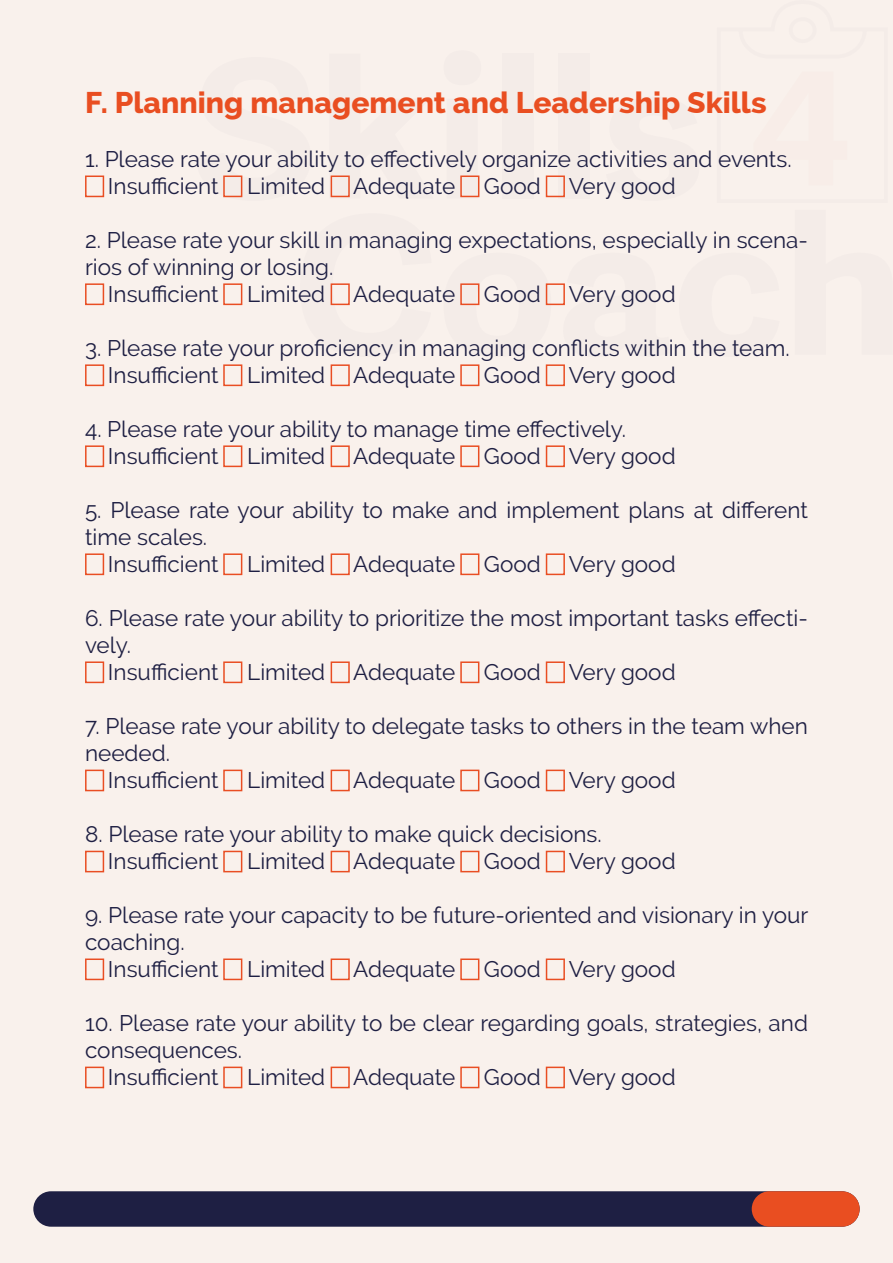
<style>
.page{position:relative;width:893px;height:1263px;background:#f9f1ec}
.page>*{position:absolute;margin:0;border:0;box-sizing:border-box;transform-origin:0 0}
.t1{font:700 192.3px "Adelle Sans Devanagari";letter-spacing:-.005em;color:#1e1f43;scale:1.08 1}
.t2{font:800 30px "Raleway";color:#e94e21}
.t3{font:22.5px/27px "Raleway";color:#1e1f43}
</style>
<div class="page">
<svg style="left:460px;top:175px;width:20px;height:23px"></svg>
<div style="left:502px;top:53px;width:32px;height:146px;background:#f4ece8"></div>
<div style="left:558px;top:53px;width:31px;height:146px;background:#f4ece8"></div>
<div style="left:33px;top:1191px;width:827px;height:36px;background:#1e1f43;border-radius:18px"></div>
<div style="left:752px;top:1191px;width:108px;height:36px;background:#e94e21;border-radius:18px"></div>
<div style="left:85px;top:661px;width:19px;height:22px;border:2px solid #e94e23"></div>
<div style="left:331px;top:661px;width:19px;height:22px;border:2px solid #e94e23"></div>
<div style="left:460px;top:661px;width:19px;height:22px;border:2px solid #e94e23"></div>
<div style="left:546px;top:661px;width:19px;height:22px;border:2px solid #e94e23"></div>
<div style="left:223px;top:661px;width:19px;height:22px;border:2px solid #e94e23"></div>
<div style="left:85px;top:851px;width:19px;height:21px;border:2px solid #e94e23"></div>
<div style="left:331px;top:851px;width:19px;height:21px;border:2px solid #e94e23"></div>
<div style="left:460px;top:851px;width:19px;height:21px;border:2px solid #e94e23"></div>
<div style="left:546px;top:851px;width:19px;height:21px;border:2px solid #e94e23"></div>
<div style="left:223px;top:851px;width:19px;height:21px;border:2px solid #e94e23"></div>
<div style="left:85px;top:1066px;width:19px;height:22px;border:2px solid #e94e23"></div>
<div style="left:331px;top:1066px;width:19px;height:22px;border:2px solid #e94e23"></div>
<div style="left:460px;top:1066px;width:19px;height:22px;border:2px solid #e94e23"></div>
<div style="left:546px;top:1066px;width:19px;height:22px;border:2px solid #e94e23"></div>
<div style="left:223px;top:1066px;width:19px;height:22px;border:2px solid #e94e23"></div>
<div style="left:85px;top:770px;width:19px;height:21px;border:2px solid #e94e23"></div>
<div style="left:331px;top:770px;width:19px;height:21px;border:2px solid #e94e23"></div>
<div style="left:460px;top:770px;width:19px;height:21px;border:2px solid #e94e23"></div>
<div style="left:546px;top:770px;width:19px;height:21px;border:2px solid #e94e23"></div>
<div style="left:223px;top:770px;width:19px;height:21px;border:2px solid #e94e23"></div>
<div style="left:85px;top:958px;width:19px;height:22px;border:2px solid #e94e23"></div>
<div style="left:331px;top:958px;width:19px;height:22px;border:2px solid #e94e23"></div>
<div style="left:460px;top:958px;width:19px;height:22px;border:2px solid #e94e23"></div>
<div style="left:546px;top:958px;width:19px;height:22px;border:2px solid #e94e23"></div>
<div style="left:223px;top:958px;width:19px;height:22px;border:2px solid #e94e23"></div>
<div style="left:85px;top:176px;width:19px;height:21px;border:2px solid #e94e23"></div>
<div style="left:331px;top:176px;width:19px;height:21px;border:2px solid #e94e23"></div>
<div style="left:460px;top:176px;width:19px;height:21px;border:2px solid #e94e23"></div>
<div style="left:546px;top:176px;width:19px;height:21px;border:2px solid #e94e23"></div>
<div style="left:223px;top:176px;width:19px;height:21px;border:2px solid #e94e23"></div>
<div style="left:85px;top:364px;width:19px;height:22px;border:2px solid #e94e23"></div>
<div style="left:331px;top:364px;width:19px;height:22px;border:2px solid #e94e23"></div>
<div style="left:460px;top:364px;width:19px;height:22px;border:2px solid #e94e23"></div>
<div style="left:546px;top:364px;width:19px;height:22px;border:2px solid #e94e23"></div>
<div style="left:223px;top:364px;width:19px;height:22px;border:2px solid #e94e23"></div>
<div style="left:85px;top:445px;width:19px;height:22px;border:2px solid #e94e23"></div>
<div style="left:331px;top:445px;width:19px;height:22px;border:2px solid #e94e23"></div>
<div style="left:460px;top:445px;width:19px;height:22px;border:2px solid #e94e23"></div>
<div style="left:546px;top:445px;width:19px;height:22px;border:2px solid #e94e23"></div>
<div style="left:223px;top:445px;width:19px;height:22px;border:2px solid #e94e23"></div>
<div style="left:85px;top:553px;width:19px;height:22px;border:2px solid #e94e23"></div>
<div style="left:331px;top:553px;width:19px;height:22px;border:2px solid #e94e23"></div>
<div style="left:460px;top:553px;width:19px;height:22px;border:2px solid #e94e23"></div>
<div style="left:546px;top:553px;width:19px;height:22px;border:2px solid #e94e23"></div>
<div style="left:223px;top:553px;width:19px;height:22px;border:2px solid #e94e23"></div>
<div style="left:85px;top:283px;width:19px;height:22px;border:2px solid #e94e23"></div>
<div style="left:331px;top:283px;width:19px;height:22px;border:2px solid #e94e23"></div>
<div style="left:460px;top:283px;width:19px;height:22px;border:2px solid #e94e23"></div>
<div style="left:546px;top:283px;width:19px;height:22px;border:2px solid #e94e23"></div>
<div style="left:223px;top:283px;width:19px;height:22px;border:2px solid #e94e23"></div>
<h2 class="t2" style="left:85px;top:86px;width:683px">F. Planning management and Leadership Skills</h2>
<p class="t3" style="left:108px;top:146px;width:685px;text-indent:-23px">1. Please rate your ability to effectively organize activities and events.<br>Insufficient</p>
<p class="t3" style="left:247px;top:173px;width:209px">Limited Adequate</p>
<p class="t3" style="left:484px;top:173px;width:193px">Good Very good</p>
<p class="t3" style="left:85px;top:227px;width:724px">2. Please rate your skill in managing expectations, especially in scena-</p>
<p class="t3" style="left:85px;top:254px;width:250px">rios of winning or losing.</p>
<p class="t3" style="left:108px;top:281px;width:112px">Insufficient</p>
<p class="t3" style="left:247px;top:281px;width:209px">Limited Adequate</p>
<p class="t3" style="left:484px;top:281px;width:193px">Good Very good</p>
<p class="t3" style="left:108px;top:335px;width:683px;text-indent:-23px">3. Please rate your proficiency in managing conflicts within the team.<br>Insufficient</p>
<h1 class="t1" style="left:292px;top:176px;width:568px">Coach</h1>
<p class="t3" style="left:247px;top:362px;width:209px">Limited Adequate</p>
<p class="t3" style="left:484px;top:362px;width:193px">Good Very good</p>
<p class="t3" style="left:108px;top:416px;width:520px;text-indent:-23px">4. Please rate your ability to manage time effectively.<br>Insufficient</p>
<p class="t3" style="left:247px;top:443px;width:209px">Limited Adequate</p>
<p class="t3" style="left:484px;top:443px;width:193px">Good Very good</p>
<p class="t3" style="left:85px;top:497px;width:724px">5. Please rate your ability to make and implement plans at different</p>
<p class="t3" style="left:85px;top:524px;width:124px">time scales.</p>
<p class="t3" style="left:108px;top:551px;width:112px">Insufficient</p>
<p class="t3" style="left:247px;top:551px;width:209px">Limited Adequate</p>
<p class="t3" style="left:484px;top:551px;width:193px">Good Very good</p>
<p class="t3" style="left:85px;top:605px;width:724px">6. Please rate your ability to prioritize the most important tasks effecti-</p>
<p class="t3" style="left:85px;top:632px;width:48px">vely.</p>
<p class="t3" style="left:108px;top:659px;width:112px">Insufficient</p>
<p class="t3" style="left:247px;top:659px;width:209px">Limited Adequate</p>
<p class="t3" style="left:484px;top:659px;width:193px">Good Very good</p>
<p class="t3" style="left:85px;top:713px;width:724px">7. Please rate your ability to delegate tasks to others in the team when</p>
<p class="t3" style="left:85px;top:740px;width:86px">needed.</p>
<p class="t3" style="left:108px;top:767px;width:112px">Insufficient</p>
<p class="t3" style="left:247px;top:767px;width:209px">Limited Adequate</p>
<p class="t3" style="left:484px;top:767px;width:193px">Good Very good</p>
<p class="t3" style="left:108px;top:821px;width:495px;text-indent:-23px">8. Please rate your ability to make quick decisions.<br>Insufficient</p>
<p class="t3" style="left:247px;top:848px;width:209px">Limited Adequate</p>
<p class="t3" style="left:484px;top:848px;width:193px">Good Very good</p>
<p class="t3" style="left:85px;top:902px;width:725px">9. Please rate your capacity to be future-oriented and visionary in your</p>
<p class="t3" style="left:85px;top:929px;width:101px">coaching.</p>
<p class="t3" style="left:108px;top:956px;width:112px">Insufficient</p>
<p class="t3" style="left:247px;top:956px;width:209px">Limited Adequate</p>
<p class="t3" style="left:484px;top:956px;width:193px">Good Very good</p>
<p class="t3" style="left:85px;top:1010px;width:724px">10. Please rate your ability to be clear regarding goals, strategies, and</p>
<p class="t3" style="left:85px;top:1037px;width:159px">consequences.</p>
<p class="t3" style="left:108px;top:1064px;width:112px">Insufficient</p>
<p class="t3" style="left:247px;top:1064px;width:209px">Limited Adequate</p>
<p class="t3" style="left:484px;top:1064px;width:193px">Good Very good</p>
</div>
